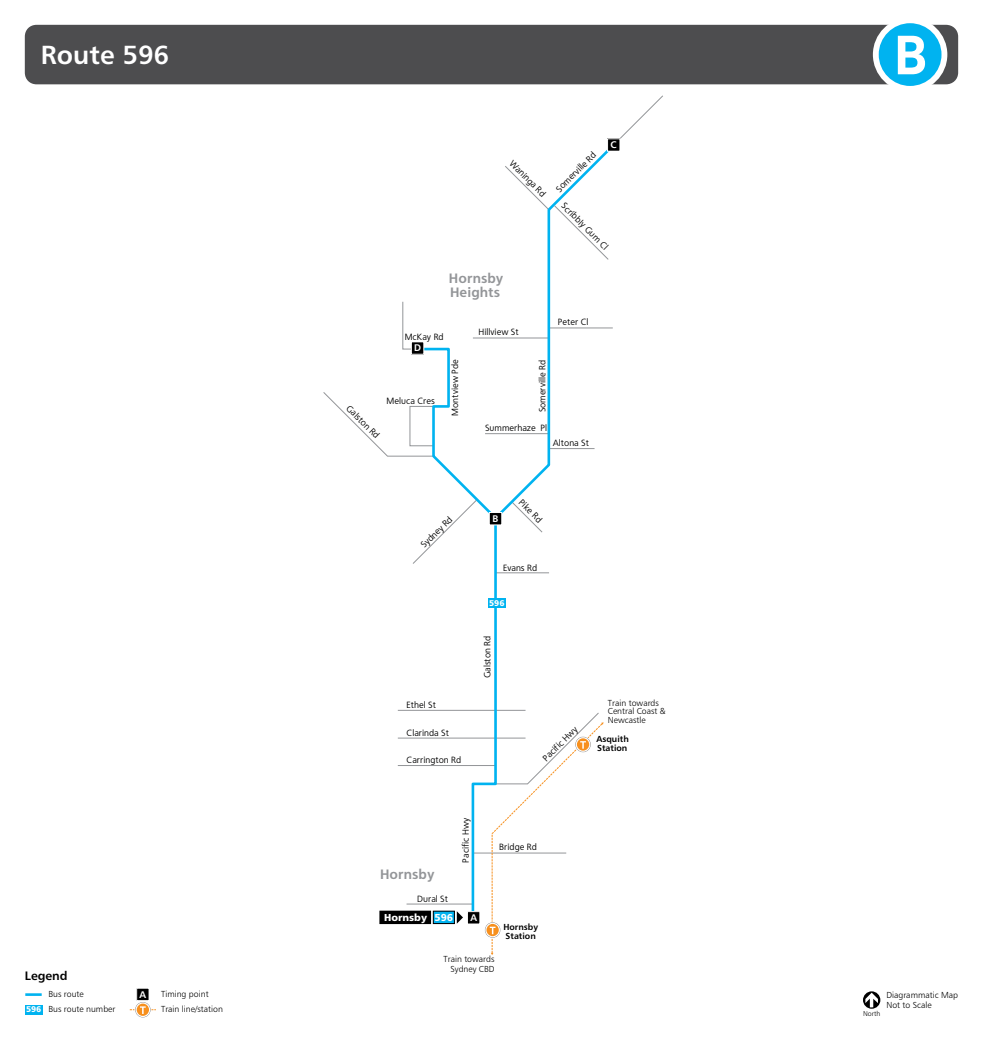
<style>
.page{position:relative;width:983px;height:1042px;background:#fff}
.page>*{position:absolute;margin:0;border:0;box-sizing:border-box;transform-origin:0 0}
.t1{font:500 26.25px "Trans Text Md";color:#fff}
.t2{font:500 13.12px/14px "Trans Text";color:#939598}
.t3{font:500 12.25px "Trans Text Md";color:#000}
.t4{font:700 10.15px "Trans Text Bd";color:#fff}
.t5{font:500 9.62px "Trans Text Md";color:#fff}
.t6{font:300 8.75px "Trans Text";color:#010101}
.t7{font:300 8.75px/9.6px "Trans Text Lt";color:#000}
.t8{font:500 8.75px/9.6px "Trans Text Md";color:#000}
.t9{font:700 8.4px "Trans Text Bd";color:#fff}
.t10{font:300 7px "Trans Text Lt";color:#000}
</style>
<div class="page">
<svg style="left:485px;top:919px;width:16px;height:36px"></svg>
<svg style="left:414px;top:347px;width:56px;height:175px"></svg>
<svg style="left:470px;top:150px;width:143px;height:769px"></svg>
<div style="left:488px;top:598px;width:17px;height:10px;background:#00b3f0"></div>
<div style="left:433px;top:911px;width:21px;height:12px;background:#00b3f0"></div>
<div style="left:433px;top:910px;width:21px;height:14px;border:1px solid #000"></div>
<div style="left:380px;top:911px;width:50px;height:12px;background:#000"></div>
<div style="left:379px;top:910px;width:52px;height:14px;border:1px solid #000"></div>
<svg style="left:456px;top:911px;width:7px;height:12px"></svg>
<div style="left:467px;top:911px;width:12px;height:13px;background:#000"></div>
<div style="left:467px;top:911px;width:13px;height:13px;border:1px solid #fff"></div>
<div style="left:489px;top:512px;width:12px;height:13px;background:#000"></div>
<div style="left:489px;top:512px;width:13px;height:13px;border:1px solid #fff"></div>
<div style="left:607px;top:139px;width:12px;height:12px;background:#000"></div>
<div style="left:607px;top:138px;width:13px;height:14px;border:1px solid #fff"></div>
<div style="left:411px;top:342px;width:12px;height:12px;background:#000"></div>
<div style="left:411px;top:341px;width:13px;height:14px;border:1px solid #fff"></div>
<svg style="left:863px;top:991px;width:17px;height:17px"></svg>
<hr style="left:25px;top:993px;width:17px;height:3px;background:#00b3f0">
<div style="left:25px;top:1004px;width:17px;height:10px;background:#00b3f0"></div>
<div style="left:137px;top:988px;width:12px;height:12px;background:#000"></div>
<div style="left:136px;top:988px;width:13px;height:13px;border:1px solid #fff"></div>
<svg style="left:130px;top:1002px;width:26px;height:16px"></svg>
<div style="left:25px;top:25px;width:932px;height:59px;background:#4d4d4f;border-radius:12px"></div>
<svg style="left:872px;top:23px;width:75px;height:63px;background:#6bc3e2"></svg>
<h1 class="t1" style="left:41px;top:38px;width:130px">Route 596</h1>
<h3 class="t3" style="left:25px;top:967px;width:44px">Legend</h3>
<p class="t9" style="left:26px;top:1004px;width:17px">596</p>
<p class="t7" style="left:48px;top:986px;width:69px;line-height:15.4px">Bus route<br>Bus route number</p>
<p class="t5" style="left:139px;top:988px;width:8px">A</p>
<p class="t7" style="left:161px;top:986px;width:63px;line-height:15.4px">Timing point<br>Train line/station</p>
<p class="t6" style="left:514px;top:158px;width:49px;rotate:45deg">Waninga Rd</p>
<p class="t6" style="left:553px;top:187px;width:54px;rotate:-45deg">Somerville Rd</p>
<p class="t5" style="left:610px;top:139px;width:8px">C</p>
<p class="t6" style="left:566px;top:200px;width:63px;rotate:45deg">Scribbly Gum Cl</p>
<h2 class="t2" style="left:449px;top:271px;width:56px">Hornsby<br>Heights</h2>
<p class="t6" style="left:404px;top:331px;width:40px">McKay Rd</p>
<p class="t5" style="left:414px;top:342px;width:8px">D</p>
<p class="t6" style="left:478px;top:327px;width:42px">Hillview St</p>
<p class="t6" style="left:557px;top:317px;width:32px">Peter Cl</p>
<p class="t6" style="left:386px;top:395px;width:50px">Meluca Cres</p>
<p class="t6" style="left:351px;top:403px;width:44px;rotate:45deg">Galston Rd</p>
<p class="t6" style="left:449px;top:416px;width:58px;rotate:-90deg">Montview Pde</p>
<p class="t6" style="left:418px;top:542px;width:42px;rotate:-45deg">Sydney Rd</p>
<p class="t6" style="left:406px;top:700px;width:31px">Ethel St</p>
<p class="t6" style="left:406px;top:727px;width:44px">Clarinda St</p>
<p class="t6" style="left:406px;top:754px;width:56px">Carrington Rd</p>
<p class="t6" style="left:536px;top:412px;width:54px;rotate:-90deg">Somerville Rd</p>
<p class="t6" style="left:485px;top:423px;width:64px">Summerhaze Pl</p>
<p class="t6" style="left:552px;top:437px;width:38px">Altona St</p>
<p class="t5" style="left:492px;top:513px;width:7px">B</p>
<p class="t6" style="left:524px;top:497px;width:30px;rotate:45deg">Pike Rd</p>
<p class="t6" style="left:503px;top:562px;width:36px">Evans Rd</p>
<p class="t9" style="left:489px;top:597px;width:17px">596</p>
<p class="t6" style="left:482px;top:678px;width:44px;rotate:-90deg">Galston Rd</p>
<p class="t7" style="left:607px;top:699px;width:59px;line-height:8.4px">Train towards<br>Central Coast &amp;<br>Newcastle</p>
<p class="t6" style="left:540px;top:755px;width:47px;rotate:-45deg">Pacific Hwy</p>
<p class="t8" style="left:596px;top:734px;width:34px">Asquith</p>
<p class="t8" style="left:597px;top:743px;width:32px">Station</p>
<h2 class="t2" style="left:380px;top:867px;width:56px">Hornsby</h2>
<p class="t6" style="left:417px;top:893px;width:33px">Dural St</p>
<p class="t6" style="left:460px;top:862px;width:47px;rotate:-90deg">Pacific Hwy</p>
<p class="t6" style="left:499px;top:842px;width:39px">Bridge Rd</p>
<p class="t4" style="left:384px;top:910px;width:70px">Hornsby 596</p>
<p class="t5" style="left:470px;top:912px;width:8px">A</p>
<p class="t7" style="left:443px;top:954px;width:53px;text-align:right">Train towards<br>Sydney CBD</p>
<p class="t8" style="left:503px;top:921px;width:36px">Hornsby<br>Station</p>
<p class="t7" style="left:886px;top:990px;width:73px">Diagrammatic Map<br>Not to Scale</p>
<p class="t10" style="left:862px;top:1009px;width:19px">North</p>
</div>
